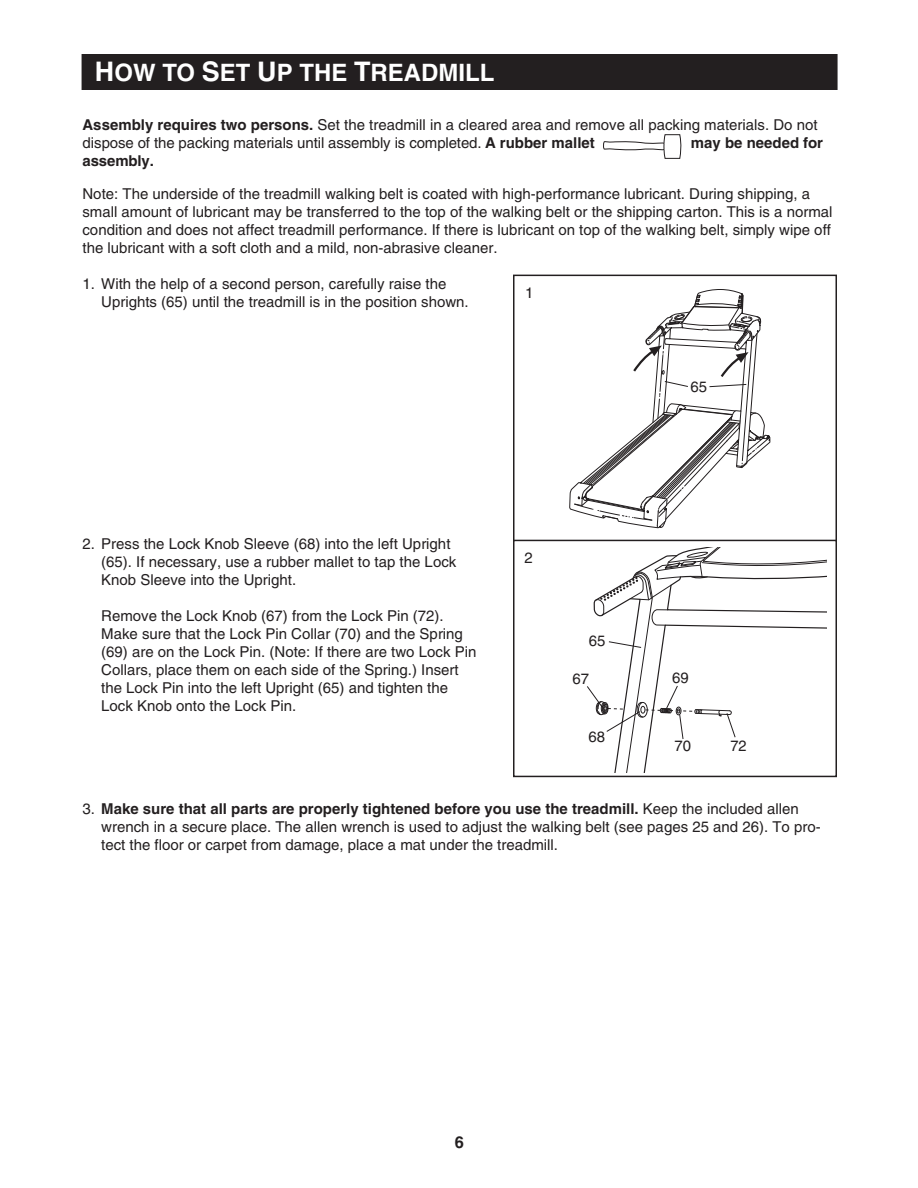
<style>
.page{position:relative;width:918px;height:1188px;background:#fff}
.page>*{position:absolute;margin:0;border:0;box-sizing:border-box;transform-origin:0 0}
.t1{font:700 24px "Helvetica";color:#fff}
.t2{font:700 16.5px "Helvetica";color:#231f20}
.t3{font:15px/18px "Helvetica";color:#231f20}
.t4{font:700 15px "Helvetica";letter-spacing:-.01em;color:#231f20}
.s1{font-size:27px}
.s2{font-weight:700}
</style>
<div class="page">
<div style="left:513px;top:275px;width:324px;height:273px;border:2px solid #231f20"></div>
<svg style="left:574px;top:293px;width:197px;height:235px"></svg>
<div style="left:514px;top:540px;width:322px;height:236px;background:#fff"></div>
<div style="left:513px;top:540px;width:324px;height:237px;border:2px solid #231f20"></div>
<svg style="left:587px;top:547px;width:239px;height:226px"></svg>
<svg style="left:603px;top:134px;width:79px;height:25px"></svg>
<div style="left:82px;top:54px;width:756px;height:36px;background:#231f20"></div>
<h1 class="t1" style="left:95px;top:63px;width:401px"><span class="s1">H</span>OW TO <span class="s1">S</span>ET <span class="s1">U</span>P THE <span class="s1">T</span>READMILL</h1>
<p class="t3" style="left:82px;top:117px;width:737px"><span class="s2">Assembly requires two persons.</span> Set the treadmill in a cleared area and remove all packing materials. Do not dispose of the packing materials until assembly is completed. <span class="s2">A rubber mallet</span></p>
<p class="t4" style="left:691px;top:137px;width:134px">may be needed for</p>
<p class="t4" style="left:82px;top:155px;width:73px">assembly.</p>
<p class="t3" style="left:82px;top:186px;width:752px">Note: The underside of the treadmill walking belt is coated with high-performance lubricant. During shipping, a small amount of lubricant may be transferred to the top of the walking belt or the shipping carton. This is a normal condition and does not affect treadmill performance. If there is lubricant on top of the walking belt, simply wipe off the lubricant with a soft cloth and a mild, non-abrasive cleaner.</p>
<p class="t3" style="left:101px;top:276px;width:369px;text-indent:-19px">1. With the help of a second person, carefully raise the<br>Uprights (65) until the treadmill is in the position shown.</p>
<p class="t3" style="left:525px;top:285px;width:10px">1</p>
<p class="t3" style="left:690px;top:379px;width:18px">65</p>
<p class="t3" style="left:101px;top:536px;width:357px;text-indent:-19px">2. Press the Lock Knob Sleeve (68) into the left Upright (65). If necessary, use a rubber mallet to tap the Lock<br>Knob Sleeve into the Upright.</p>
<p class="t3" style="left:101px;top:608px;width:377px">Remove the Lock Knob (67) from the Lock Pin (72).<br>Make sure that the Lock Pin Collar (70) and the Spring (69) are on the Lock Pin. (Note: If there are two Lock Pin Collars, place them on each side of the Spring.) Insert the Lock Pin into the left Upright (65) and tighten the Lock Knob onto the Lock Pin.</p>
<p class="t3" style="left:524px;top:551px;width:10px">2</p>
<p class="t3" style="left:589px;top:633px;width:18px">65</p>
<p class="t3" style="left:573px;top:671px;width:18px">67</p>
<p class="t3" style="left:672px;top:670px;width:18px">69</p>
<p class="t3" style="left:588px;top:729px;width:18px">68</p>
<p class="t3" style="left:675px;top:738px;width:18px">70</p>
<p class="t3" style="left:730px;top:739px;width:18px">72</p>
<p class="t3" style="left:101px;top:801px;width:721px;text-indent:-19px">3. <span class="s2">Make sure that all parts are properly tightened before you use the treadmill.</span> Keep the included allen wrench in a secure place. The allen wrench is used to adjust the walking belt (see pages 25 and 26). To pro&shy;tect the floor or carpet from damage, place a mat under the treadmill.</p>
<p class="t2" style="left:455px;top:1135px;width:11px">6</p>
</div>
